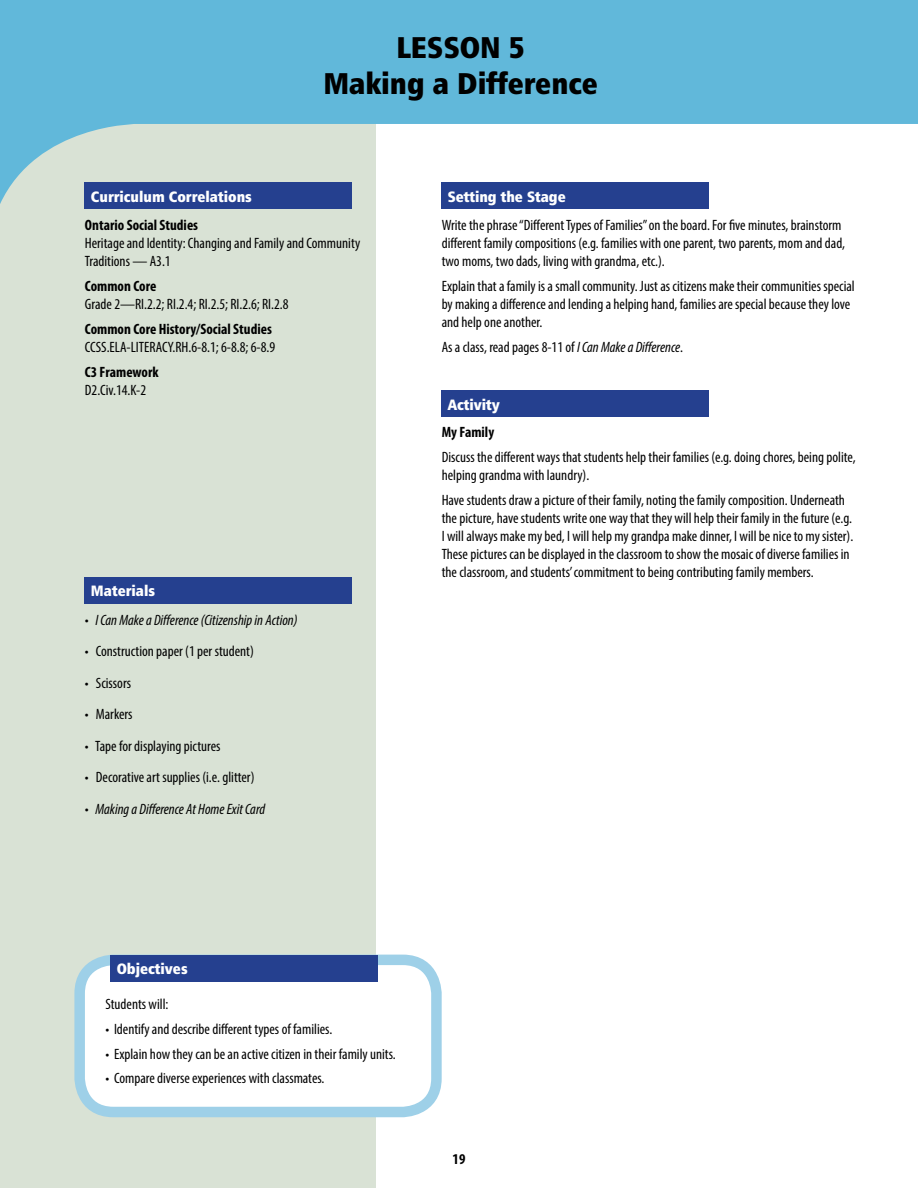
<style>
.page{position:relative;width:918px;height:1188px;background:#fff}
.page>*{position:absolute;margin:0;border:0;box-sizing:border-box;transform-origin:0 0}
.t1{font:30px/36px "Humanist 777 BT Extra Black Cond B";color:#000;text-align:center}
.t2{font:condensed 15px/18px "Myriad Pro";color:#000}
.t3{font:700 condensed 15px "Myriad Pro";color:#000}
.t4{font:italic condensed 15px "Myriad Pro";color:#000}
.t5{font:15px "Humanist 777 BT Extra Black Cond B";color:#fff}
.s1{font-style:italic}
</style>
<div class="page">
<div style="left:0;top:0;width:375px;height:1188px;background:#d9e2d5"></div>
<svg style="left:0;top:0;width:918px;height:204px;fill:#61b8da"></svg>
<div style="left:80px;top:960px;width:356px;height:152px;background:#fff;border-radius:34px"></div>
<div style="left:74px;top:955px;width:368px;height:162px;border:10px solid #9ed0e8;border-radius:34px"></div>
<div style="left:110px;top:955px;width:268px;height:27px;background:#25408f"></div>
<div style="left:84px;top:182px;width:268px;height:27px;background:#25408f"></div>
<div style="left:84px;top:577px;width:268px;height:27px;background:#25408f"></div>
<div style="left:441px;top:182px;width:268px;height:27px;background:#25408f"></div>
<div style="left:441px;top:390px;width:268px;height:27px;background:#25408f"></div>
<p class="t5" style="left:91px;top:187px;width:162px">Curriculum Correlations</p>
<h1 class="t1" style="left:323px;top:29px;width:276px">LESSON 5<br>Making a Difference</h1>
<p class="t5" style="left:448px;top:187px;width:120px">Setting the Stage</p>
<p class="t3" style="left:85px;top:216px;width:115px">Ontario Social Studies</p>
<p class="t2" style="left:85px;top:234px;width:277px">Heritage and Identity: Changing and Family and Community<br>Traditions — A3.1</p>
<p class="t3" style="left:85px;top:277px;width:73px">Common Core</p>
<p class="t2" style="left:85px;top:295px;width:205px">Grade 2—RI.2.2; RI.2.4; RI.2.5; RI.2.6; RI.2.8</p>
<p class="t3" style="left:85px;top:320px;width:188px">Common Core History/Social Studies</p>
<p class="t2" style="left:85px;top:338px;width:192px">CCSS.ELA-LITERACY.RH.6-8.1; 6-8.8; 6-8.9</p>
<p class="t3" style="left:85px;top:362px;width:75px">C3 Framework</p>
<p class="t2" style="left:85px;top:381px;width:63px">D2.Civ.14.K-2</p>
<p class="t5" style="left:91px;top:582px;width:66px">Materials</p>
<p class="t4" style="left:85px;top:611px;width:214px">• I Can Make a Difference (Citizenship in Action)</p>
<p class="t2" style="left:85px;top:642px;width:170px">• Construction paper (1 per student)</p>
<p class="t2" style="left:85px;top:674px;width:48px">• Scissors</p>
<p class="t2" style="left:85px;top:705px;width:49px">• Markers</p>
<p class="t2" style="left:85px;top:737px;width:137px">• Tape for displaying pictures</p>
<p class="t2" style="left:85px;top:768px;width:171px">• Decorative art supplies (i.e. glitter)</p>
<p class="t4" style="left:85px;top:800px;width:182px">• Making a Difference At Home Exit Card</p>
<p class="t2" style="left:442px;top:216px;width:405px">Write the phrase “Different Types of Families” on the board. For five minutes, brainstorm different family compositions (e.g. families with one parent, two parents, mom and dad, two moms, two dads, living with grandma, etc.).</p>
<p class="t2" style="left:442px;top:277px;width:415px">Explain that a family is a small community. Just as citizens make their communities special by making a difference and lending a helping hand, families are special because they love and help one another.</p>
<p class="t2" style="left:442px;top:338px;width:243px">As a class, read pages 8-11 of <span class="s1">I Can Make a Difference</span>.</p>
<p class="t5" style="left:448px;top:395px;width:54px">Activity</p>
<p class="t3" style="left:442px;top:423px;width:54px">My Family</p>
<p class="t2" style="left:442px;top:448px;width:416px">Discuss the different ways that students help their families (e.g. doing chores, being polite, helping grandma with laundry).</p>
<p class="t2" style="left:442px;top:491px;width:413px">Have students draw a picture of their family, noting the family composition. Underneath the picture, have students write one way that they will help their family in the future (e.g.<br>I will always make my bed, I will help my grandpa make dinner, I will be nice to my sister).<br>These pictures can be displayed in the classroom to show the mosaic of diverse families in the classroom, and students’ commitment to being contributing family members.</p>
<p class="t5" style="left:117px;top:959px;width:73px">Objectives</p>
<p class="t2" style="left:105px;top:995px;width:64px">Students will:</p>
<p class="t2" style="left:105px;top:1020px;width:228px">• Identify and describe different types of families.</p>
<p class="t2" style="left:105px;top:1045px;width:292px">• Explain how they can be an active citizen in their family units.</p>
<p class="t2" style="left:105px;top:1069px;width:221px">• Compare diverse experiences with classmates.</p>
<p class="t3" style="left:453px;top:1150px;width:14px">19</p>
</div>
